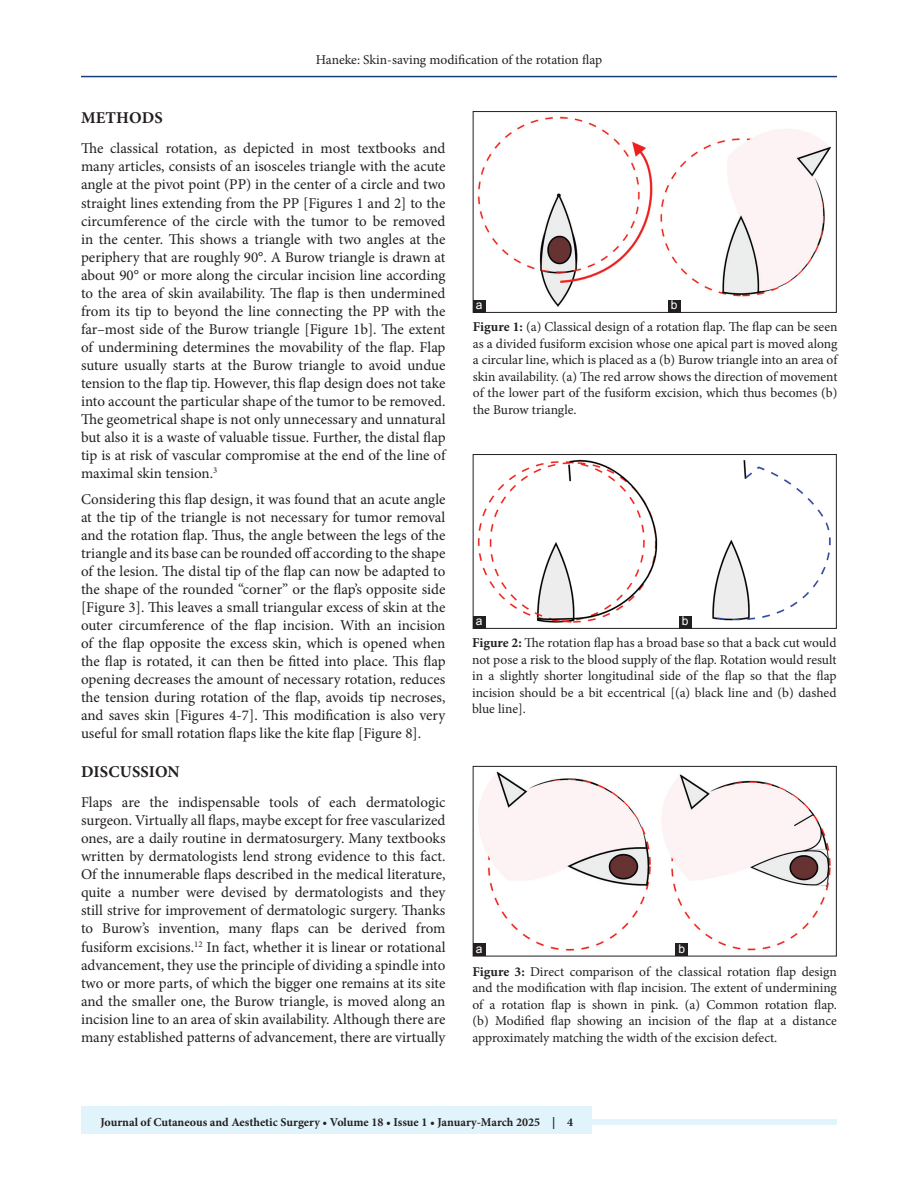
<style>
.page{position:relative;width:918px;height:1188px;background:#fff}
.page>*{position:absolute;margin:0;border:0;box-sizing:border-box;transform-origin:0 0}
.t1{font:700 16.5px "Minion Pro";letter-spacing:.01em;color:#231f20}
.TX{font:15px/18px "Minion Pro";color:#231f20;text-align:justify}
.FGC{font:13.5px/16.5px "Minion Pro";color:#231f20;text-align:justify}
.JF{font:700 12px "Minion Pro";color:#231f20}
.LABEL{font:12px "Arial";color:#fff}
.s1{font-weight:700}
</style>
<div class="page">
<hr style="left:81px;top:76px;width:756px;height:1px;background:#164077">
<div style="left:81px;top:1119px;width:756px;height:6px;background:#e1f4fc"></div>
<div style="left:81px;top:1106px;width:510px;height:28px;background:#e1f4fc"></div>
<img style="left:477px;top:116px;width:354px;height:191px">
<div style="left:473px;top:111px;width:364px;height:202px;border:1px solid #231f20"></div>
<div style="left:473px;top:300px;width:13px;height:13px;background:#231f20"></div>
<div style="left:668px;top:300px;width:13px;height:13px;background:#231f20"></div>
<img style="left:477px;top:459px;width:354px;height:164px">
<div style="left:473px;top:454px;width:364px;height:175px;border:1px solid #231f20"></div>
<div style="left:473px;top:616px;width:13px;height:13px;background:#231f20"></div>
<div style="left:679px;top:616px;width:13px;height:13px;background:#231f20"></div>
<img style="left:475px;top:771px;width:356px;height:180px">
<div style="left:473px;top:766px;width:364px;height:190px;border:1px solid #231f20"></div>
<div style="left:473px;top:944px;width:13px;height:12px;background:#231f20"></div>
<div style="left:675px;top:944px;width:13px;height:12px;background:#231f20"></div>
<p class="FGC" style="left:316px;top:51px;width:288px">Haneke: Skin-saving modification of the rotation flap</p>
<h1 class="t1" style="left:81px;top:106px;width:83px">METHODS</h1>
<p class="TX" style="left:81px;top:140px;width:366px">The classical rotation, as depicted in most textbooks and many articles, consists of an isosceles triangle with the acute angle at the pivot point (PP) in the center of a circle and two straight lines extending from the PP [Figures 1 and 2] to the circumference of the circle with the tumor to be removed in the center. This shows a triangle with two angles at the periphery that are roughly 90°. A Burow triangle is drawn at about 90° or more along the circular incision line according to the area of skin availability. The flap is then undermined from its tip to beyond the line connecting the PP with the far–most side of the Burow triangle [Figure 1b]. The extent of undermining determines the movability of the flap. Flap suture usually starts at the Burow triangle to avoid undue tension to the flap tip. However, this flap design does not take into account the particular shape of the tumor to be removed.<br>The geometrical shape is not only unnecessary and unnatural but also it is a waste of valuable tissue. Further, the distal flap tip is at risk of vascular compromise at the end of the line of maximal skin tension.<sup>3</sup></p>
<p class="TX" style="left:81px;top:490px;width:366px">Considering this flap design, it was found that an acute angle at the tip of the triangle is not necessary for tumor removal and the rotation flap. Thus, the angle between the legs of the triangle and its base can be rounded off according to the shape of the lesion. The distal tip of the flap can now be adapted to the shape of the rounded “corner” or the flap’s opposite side [Figure 3]. This leaves a small triangular excess of skin at the outer circumference of the flap incision. With an incision of the flap opposite the excess skin, which is opened when the flap is rotated, it can then be fitted into place. This flap opening decreases the amount of necessary rotation, reduces the tension during rotation of the flap, avoids tip necroses, and saves skin [Figures 4-7]. This modification is also very useful for small rotation flaps like the kite flap [Figure 8].</p>
<h1 class="t1" style="left:81px;top:760px;width:100px">DISCUSSION</h1>
<p class="TX" style="left:81px;top:793px;width:366px">Flaps are the indispensable tools of each dermatologic surgeon. Virtually all flaps, maybe except for free vascularized ones, are a daily routine in dermatosurgery. Many textbooks written by dermatologists lend strong evidence to this fact.<br>Of the innumerable flaps described in the medical literature, quite a number were devised by dermatologists and they still strive for improvement of dermatologic surgery. Thanks to Burow’s invention, many flaps can be derived from fusiform excisions.<sup>12</sup> In fact, whether it is linear or rotational advancement, they use the principle of dividing a spindle into two or more parts, of which the bigger one remains at its site and the smaller one, the Burow triangle, is moved along an incision line to an area of skin availability. Although there are many established patterns of advancement, there are virtually</p>
<p class="LABEL" style="left:476px;top:297px;width:8px">a</p>
<p class="LABEL" style="left:671px;top:297px;width:8px">b</p>
<p class="FGC" style="left:473px;top:319px;width:366px"><span class="s1">Figure 1:</span> (a) Classical design of a rotation flap. The flap can be seen as a divided fusiform excision whose one apical part is moved along a circular line, which is placed as a (b) Burow triangle into an area of skin availability. (a) The red arrow shows the direction of movement of the lower part of the fusiform excision, which thus becomes (b) the Burow triangle.</p>
<p class="LABEL" style="left:476px;top:613px;width:8px">a</p>
<p class="LABEL" style="left:682px;top:613px;width:8px">b</p>
<p class="FGC" style="left:472px;top:635px;width:366px"><span class="s1">Figure 2:</span> The rotation flap has a broad base so that a back cut would not pose a risk to the blood supply of the flap. Rotation would result in a slightly shorter longitudinal side of the flap so that the flap incision should be a bit eccentrical [(a) black line and (b) dashed blue line].</p>
<p class="LABEL" style="left:476px;top:941px;width:8px">a</p>
<p class="LABEL" style="left:678px;top:941px;width:8px">b</p>
<p class="FGC" style="left:472px;top:963px;width:366px"><span class="s1">Figure 3:</span> Direct comparison of the classical rotation flap design and the modification with flap incision. The extent of undermining of a rotation flap is shown in pink. (a) Common rotation flap. (b) Modified flap showing an incision of the flap at a distance approximately matching the width of the excision defect.</p>
<p class="JF" style="left:100px;top:1113px;width:474px">Journal of Cutaneous and Aesthetic Surgery • Volume 18 • Issue 1 • January-March 2025 | 4</p>
</div>
